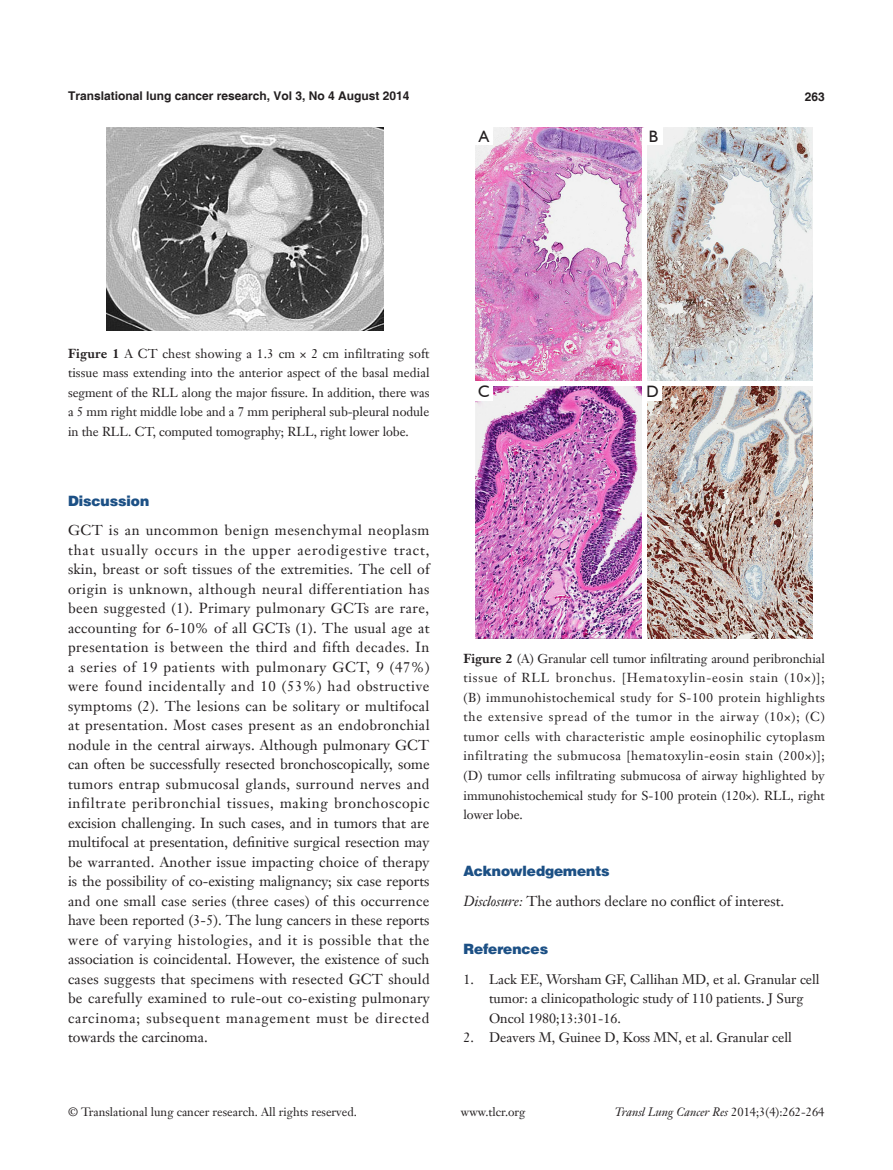
<style>
.page{position:relative;width:893px;height:1170px;background:#fff}
.page>*{position:absolute;margin:0;border:0;box-sizing:border-box;transform-origin:0 0}
.首段不空4mm{font:16.5px "Humanist 521 BT";color:#231f20}
.首段不空4mm-2{font:14.25px/19.5px "Janson Text LT";color:#231f20;text-align:justify}
.一级标题正体{font:900 14.25px "Helvetica";color:#1c5085}
.t1{font:13.5px/19.5px "Janson Text LT";color:#231f20}
.首段不空4mm-3{font:12.75px/19.5px "Janson Text LT";letter-spacing:-.005em;color:#231f20;text-align:justify}
.t2{font:12px "Janson Text LT";color:#231f20}
.t3{font:700 12px "Helvetica";color:#231f20}
.t4{font:italic 12px "Janson Text LT";color:#231f20}
.s1{font-weight:700}
.s2{font-style:italic}
.s3{font-style:normal}
</style>
<div class="page">
<img style="left:107px;top:128px;width:276px;height:203px">
<img style="left:475px;top:128px;width:338px;height:510px">
<hr style="left:475px;top:381px;width:338px;height:4px;background:#fff">
<hr style="left:642px;top:128px;width:4px;height:510px;background:#fff">
<div style="left:475px;top:128px;width:17px;height:17px;background:#fff"></div>
<div style="left:645px;top:128px;width:17px;height:17px;background:#fff"></div>
<div style="left:475px;top:383px;width:17px;height:17px;background:#fff"></div>
<div style="left:644px;top:383px;width:17px;height:17px;background:#fff"></div>
<p class="t3" style="left:68px;top:88px;width:343px">Translational lung cancer research, Vol 3, No 4 August 2014</p>
<p class="t3" style="left:805px;top:89px;width:22px">263</p>
<p class="首段不空4mm" style="left:479px;top:126px;width:12px">A</p>
<p class="首段不空4mm" style="left:649px;top:126px;width:11px">B</p>
<p class="首段不空4mm-3" style="left:68px;top:343px;width:363px"><span class="s1">Figure 1</span> A CT chest showing a 1.3 cm × 2 cm infiltrating soft tissue mass extending into the anterior aspect of the basal medial segment of the RLL along the major fissure. In addition, there was a 5 mm right middle lobe and a 7 mm peripheral sub-pleural nodule in the RLL. CT, computed tomography; RLL, right lower lobe.</p>
<p class="一级标题正体" style="left:68px;top:491px;width:83px">Discussion</p>
<p class="首段不空4mm-2" style="left:68px;top:520px;width:363px">GCT is an uncommon benign mesenchymal neoplasm that usually occurs in the upper aerodigestive tract, skin, breast or soft tissues of the extremities. The cell of origin is unknown, although neural differentiation has been suggested (1). Primary pulmonary GCTs are rare, accounting for 6-10% of all GCTs (1). The usual age at presentation is between the third and fifth decades. In a series of 19 patients with pulmonary GCT, 9 (47%) were found incidentally and 10 (53%) had obstructive symptoms (2). The lesions can be solitary or multifocal at presentation. Most cases present as an endobronchial nodule in the central airways. Although pulmonary GCT can often be successfully resected bronchoscopically, some tumors entrap submucosal glands, surround nerves and infiltrate peribronchial tissues, making bronchoscopic excision challenging. In such cases, and in tumors that are multifocal at presentation, definitive surgical resection may be warranted. Another issue impacting choice of therapy is the possibility of co-existing malignancy; six case reports and one small case series (three cases) of this occurrence have been reported (3-5). The lung cancers in these reports were of varying histologies, and it is possible that the association is coincidental. However, the existence of such cases suggests that specimens with resected GCT should be carefully examined to rule-out co-existing pulmonary carcinoma; subsequent management must be directed towards the carcinoma.</p>
<p class="首段不空4mm" style="left:478px;top:381px;width:13px">C</p>
<p class="首段不空4mm" style="left:647px;top:381px;width:14px">D</p>
<p class="首段不空4mm-3" style="left:463px;top:648px;width:363px"><span class="s1">Figure 2</span> (A) Granular cell tumor infiltrating around peribronchial tissue of RLL bronchus. [Hematoxylin-eosin stain (10×)]; (B) immunohistochemical study for S-100 protein highlights the extensive spread of the tumor in the airway (10×); (C) tumor cells with characteristic ample eosinophilic cytoplasm infiltrating the submucosa [hematoxylin-eosin stain (200×)]; (D) tumor cells infiltrating submucosa of airway highlighted by immunohistochemical study for S-100 protein (120×). RLL, right lower lobe.</p>
<p class="一级标题正体" style="left:463px;top:862px;width:148px">Acknowledgements</p>
<p class="首段不空4mm-2" style="left:463px;top:891px;width:322px"><span class="s2">Disclosure:</span> The authors declare no conflict of interest.</p>
<p class="一级标题正体" style="left:463px;top:940px;width:86px">References</p>
<p class="t1" style="left:489px;top:969px;width:332px;text-indent:-26px">1. Lack EE, Worsham GF, Callihan MD, et al. Granular cell tumor: a clinicopathologic study of 110 patients. J Surg<br>Oncol 1980;13:301-16.</p>
<p class="t1" style="left:463px;top:1027px;width:330px">2. Deavers M, Guinee D, Koss MN, et al. Granular cell</p>
<p class="t2" style="left:68px;top:1104px;width:290px">© Translational lung cancer research. All rights reserved.</p>
<p class="t2" style="left:461px;top:1104px;width:66px">www.tlcr.org</p>
<p class="t4" style="left:615px;top:1104px;width:211px">Transl Lung Cancer Res <span class="s3">2014;3(4):262-264</span></p>
</div>
